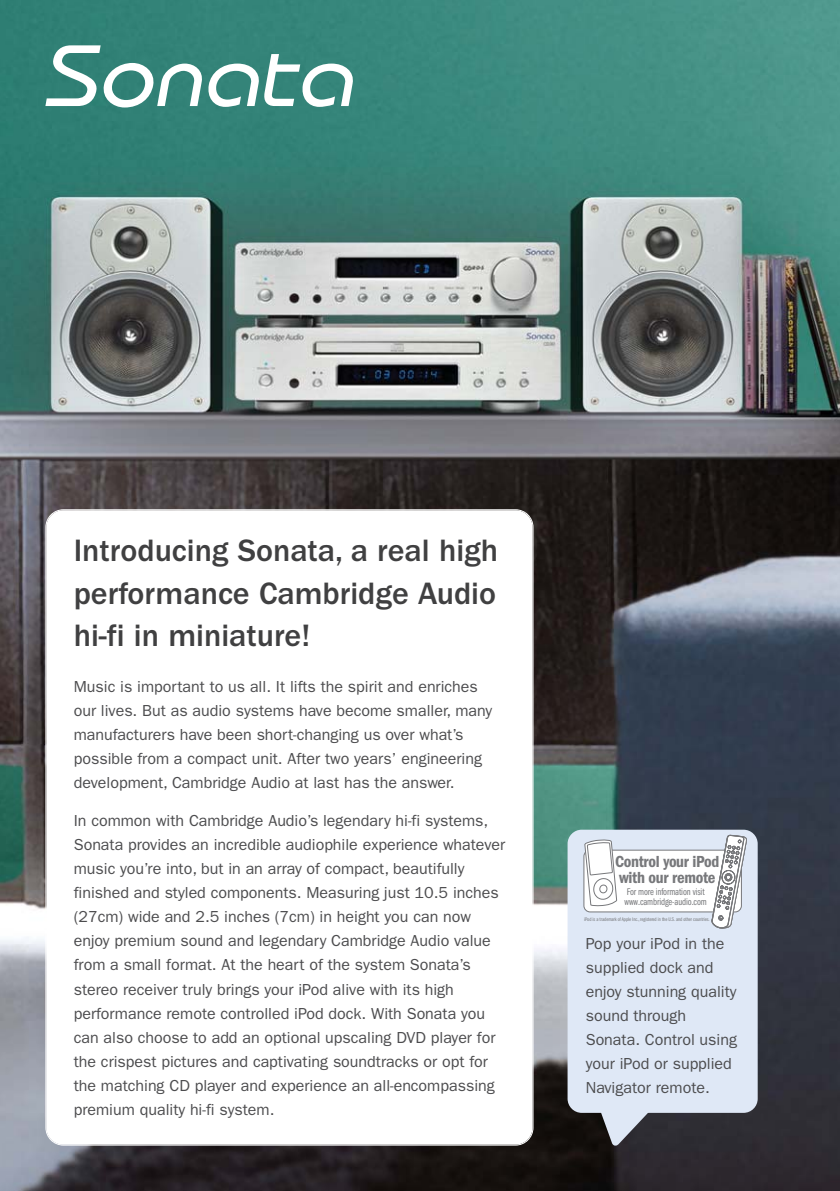
<style>
.page{position:relative;width:840px;height:1191px;background:#fff}
.page>*{position:absolute;margin:0;border:0;box-sizing:border-box;transform-origin:0 0}
.t1{font:500 32px/42px "Franklin Gothic";color:#404041;text-align:justify}
.t2{font:600 condensed 16.6px/16.6px "Franklin Gothic";letter-spacing:-.02em;color:#77787b}
.t3{font:16px/24px "Franklin Gothic";color:#4c4c4e}
.t4{font:10px/10px "Franklin Gothic Book Cmpr";letter-spacing:-.01em;color:#77787b}
.t5{font:5.4px "Franklin Gothic Book Cmpr";letter-spacing:-.005em;color:#77787b}
</style>
<div class="page">
<img style="left:0;top:0;width:839px;height:1191px">
<svg style="left:45px;top:45px;width:308px;height:62px"></svg>
<div style="left:46px;top:510px;width:486px;height:634px;background:#fff;border-radius:17px"></div>
<div style="left:45px;top:509px;width:488px;height:636px;border:2px solid #fff;border-radius:18px"></div>
<div style="left:567px;top:829px;width:190px;height:283px;background:#dfe8f6;border-radius:14px"></div>
<svg style="left:597px;top:1112px;width:59px;height:33px;background:#797c84"></svg>
<div style="left:583px;top:850px;width:158px;height:62px;background:#fff;border-radius:6px"></div>
<div style="left:583px;top:849px;width:158px;height:63px;border:1px solid #77787b;border-radius:6px"></div>
<svg style="left:711px;top:835px;width:35px;height:93px"></svg>
<svg style="left:584px;top:839px;width:33px;height:67px"></svg>
<h1 class="t1" style="left:74px;top:532px;width:425px">Introducing Sonata, a real high performance Cambridge Audio hi-fi in miniature!</h1>
<p class="t3" style="left:74px;top:676px;width:419px">Music is important to us all. It lifts the spirit and enriches our lives. But as audio systems have become smaller, many manufacturers have been short-changing us over what’s possible from a compact unit. After two years’ engineering development, Cambridge Audio at last has the answer.</p>
<p class="t3" style="left:74px;top:810px;width:433px">In common with Cambridge Audio’s legendary hi-fi systems, Sonata provides an incredible audiophile experience whatever music you’re into, but in an array of compact, beautifully finished and styled components. Measuring just 10.5 inches (27cm) wide and 2.5 inches (7cm) in height you can now enjoy premium sound and legendary Cambridge Audio value from a small format. At the heart of the system Sonata’s stereo receiver truly brings your iPod alive with its high performance remote controlled iPod dock. With Sonata you can also choose to add an optional upscaling DVD player for the crispest pictures and captivating soundtracks or opt for the matching CD player and experience an all-encompassing premium quality hi-fi system.</p>
<p class="t2" style="left:614px;top:854px;width:106px">Control your iPod with our remote</p>
<p class="t4" style="left:624px;top:887px;width:84px">For more information visit www.cambridge-audio.com</p>
<p class="t5" style="left:584px;top:917px;width:127px">iPod is a trademark of Apple Inc., registered in the U.S. and other countries.</p>
<p class="t3" style="left:585px;top:932px;width:153px">Pop your iPod in the supplied dock and enjoy stunning quality sound through<br>Sonata. Control using your iPod or supplied<br>Navigator remote.</p>
</div>
